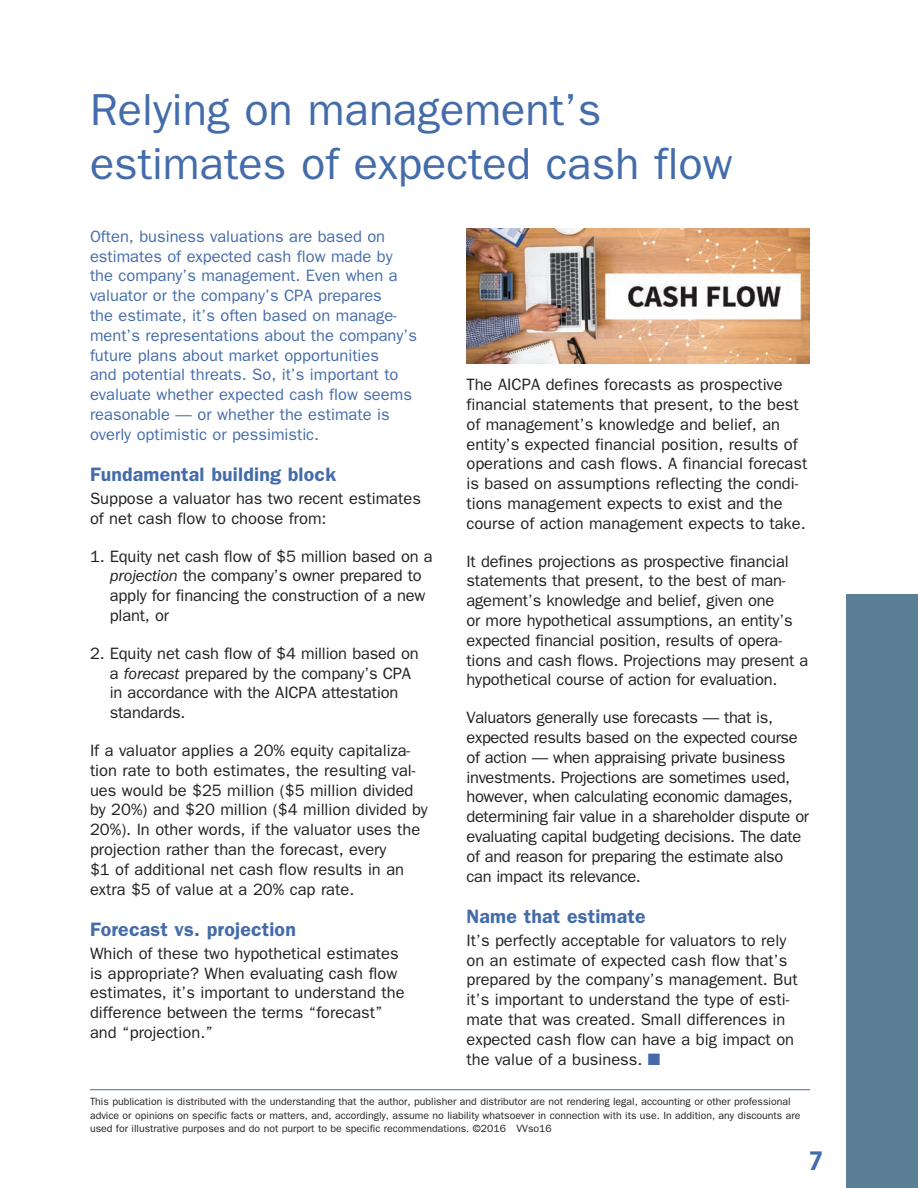
<style>
.page{position:relative;width:918px;height:1188px;background:#fff}
.page>*{position:absolute;margin:0;border:0;box-sizing:border-box;transform-origin:0 0}
.t1{font:45px/54px "ITC Franklin Gothic Std";color:#446caa}
.t2{font:600 25.05px "ITC Avant Garde Std";color:#446caa}
.t3{font:600 19.5px "ITC Franklin Gothic Std";letter-spacing:.01em;color:#446caa}
.t4{font:16.5px/19.8px "ITC Franklin Gothic Std";color:#231f20}
.t5{font:16.5px/19.8px "ITC Franklin Gothic Std";color:#446caa}
.t6{font:16.5px/19.8px "ITC Franklin Gothic Std";letter-spacing:-.02em;color:#231f20}
.t7{font:10.5px/13.5px "ITC Franklin Gothic Std";color:#231f20}
.s1{font-style:italic}
.s2{color:#446caa}
</style>
<div class="page">
<hr style="left:90px;top:1089px;width:720px;height:1px;background:#446caa">
<div style="left:846px;top:594px;width:72px;height:594px;background:#5b7f95"></div>
<img style="left:466px;top:228px;width:344px;height:136px">
<h1 class="t1" style="left:90px;top:83px;width:644px">Relying on management’s estimates of expected cash flow</h1>
<p class="t5" style="left:90px;top:226px;width:329px">Often, business valuations are based on estimates of expected cash flow made by the company’s management. Even when a valuator or the company’s CPA prepares<br>the estimate, it’s often based on manage&shy;ment’s representations about the company’s future plans about market opportunities<br>and potential threats. So, it’s important to evaluate whether expected cash flow seems reasonable — or whether the estimate is overly optimistic or pessimistic.</p>
<p class="t3" style="left:90px;top:463px;width:248px">Fundamental building block</p>
<p class="t4" style="left:90px;top:489px;width:332px">Suppose a valuator has two recent estimates of net cash flow to choose from:</p>
<p class="t4" style="left:110px;top:546px;width:324px;text-indent:-20px">1. Equity net cash flow of $5 million based on a <span class="s1">projection</span> the company’s owner prepared to apply for financing the construction of a new plant, or</p>
<p class="t4" style="left:110px;top:643px;width:310px;text-indent:-20px">2. Equity net cash flow of $4 million based on a <span class="s1">forecast</span> prepared by the company’s CPA in accordance with the AICPA attestation standards.</p>
<p class="t4" style="left:90px;top:741px;width:339px">If a valuator applies a 20% equity capitaliza&shy;tion rate to both estimates, the resulting val&shy;ues would be $25 million ($5 million divided by 20%) and $20 million ($4 million divided by 20%). In other words, if the valuator uses the projection rather than the forecast, every<br>$1 of additional net cash flow results in an extra $5 of value at a 20% cap rate.</p>
<p class="t3" style="left:90px;top:918px;width:207px">Forecast vs. projection</p>
<p class="t4" style="left:90px;top:943px;width:316px">Which of these two hypothetical estimates is appropriate? When evaluating cash flow estimates, it’s important to understand the difference between the terms “forecast” and “projection.”</p>
<p class="t4" style="left:466px;top:375px;width:342px">The AICPA defines forecasts as prospective financial statements that present, to the best of management’s knowledge and belief, an entity’s expected financial position, results of operations and cash flows. A financial forecast is based on assumptions reflecting the condi&shy;tions management expects to exist and the course of action management expects to take.</p>
<p class="t4" style="left:466px;top:551px;width:344px">It defines projections as prospective financial statements that present, to the best of man&shy;agement’s knowledge and belief, given one<br>or more hypothetical assumptions, an entity’s expected financial position, results of opera&shy;tions and cash flows. Projections may present a hypothetical course of action for evaluation.</p>
<p class="t6" style="left:466px;top:708px;width:344px">Valuators generally use forecasts — that is, expected results based on the expected course of action — when appraising private business investments. Projections are sometimes used, however, when calculating economic damages, determining fair value in a shareholder dispute or evaluating capital budgeting decisions. The date of and reason for preparing the estimate also can impact its relevance.</p>
<p class="t3" style="left:466px;top:905px;width:181px">Name that estimate</p>
<p class="t4" style="left:466px;top:931px;width:333px">It’s perfectly acceptable for valuators to rely on an estimate of expected cash flow that’s prepared by the company’s management. But it’s important to understand the type of esti&shy;mate that was created. Small differences in expected cash flow can have a big impact on the value of a business. <span class="s2">■</span></p>
<p class="t7" style="left:90px;top:1095px;width:712px">This publication is distributed with the understanding that the author, publisher and distributor are not rendering legal, accounting or other professional advice or opinions on specific facts or matters, and, accordingly, assume no liability whatsoever in connection with its use. In addition, any discounts are used for illustrative purposes and do not purport to be specific recommendations. ©2016 VVso16</p>
<h2 class="t2" style="left:808px;top:1145px;width:17px">7</h2>
</div>
